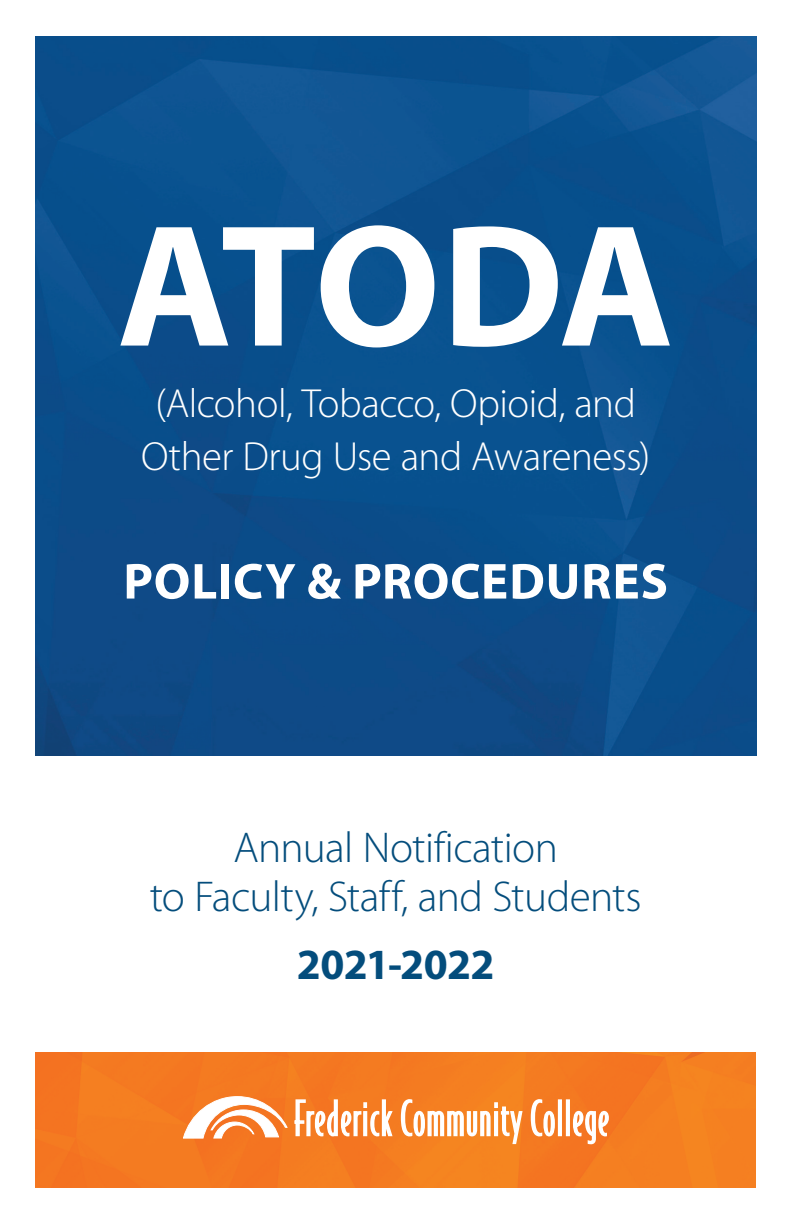
<style>
.page{position:relative;width:792px;height:1224px;background:#fff}
.page>*{position:absolute;margin:0;border:0;box-sizing:border-box;transform-origin:0 0}
.t1{font:700 175.4px "Myriad Pro";letter-spacing:-.02em;color:#fff}
.t2{font:700 51px "Myriad Pro";letter-spacing:.015em;color:#fff}
.t3{font:300 43.2px/49.4px "Myriad Pro";letter-spacing:-.015em;color:#044d7c;text-align:center}
.t4{font:700 43.2px "Myriad Pro";letter-spacing:-.015em;color:#044d7c}
.t5{font:300 40.8px/53px "Myriad Pro";letter-spacing:-.01em;color:#fff;text-align:center}
</style>
<div class="page">
<img style="left:36px;top:1053px;width:720px;height:135px">
<img style="left:36px;top:36px;width:720px;height:720px">
<svg style="left:183px;top:1096px;width:105px;height:43px"></svg>
<svg style="left:294px;top:1099px;width:100px;height:38px"></svg>
<svg style="left:400px;top:1098px;width:123px;height:46px"></svg>
<svg style="left:530px;top:1098px;width:26px;height:39px"></svg>
<hr style="left:558px;top:1099px;width:4px;height:37px;background:#fff">
<hr style="left:566px;top:1099px;width:4px;height:37px;background:#fff">
<svg style="left:572px;top:1110px;width:37px;height:34px"></svg>
<h1 class="t1" style="left:117px;top:188px;width:558px">ATODA</h1>
<p class="t5" style="left:141px;top:378px;width:511px">(Alcohol, Tobacco, Opioid, and<br>Other Drug Use and Awareness)</p>
<p class="t2" style="left:123px;top:553px;width:546px">POLICY &amp; PROCEDURES</p>
<p class="t3" style="left:150px;top:823px;width:493px">Annual Notification<br>to Faculty, Staff, and Students</p>
<p class="t4" style="left:297px;top:941px;width:199px">2021-2022</p>
</div>
